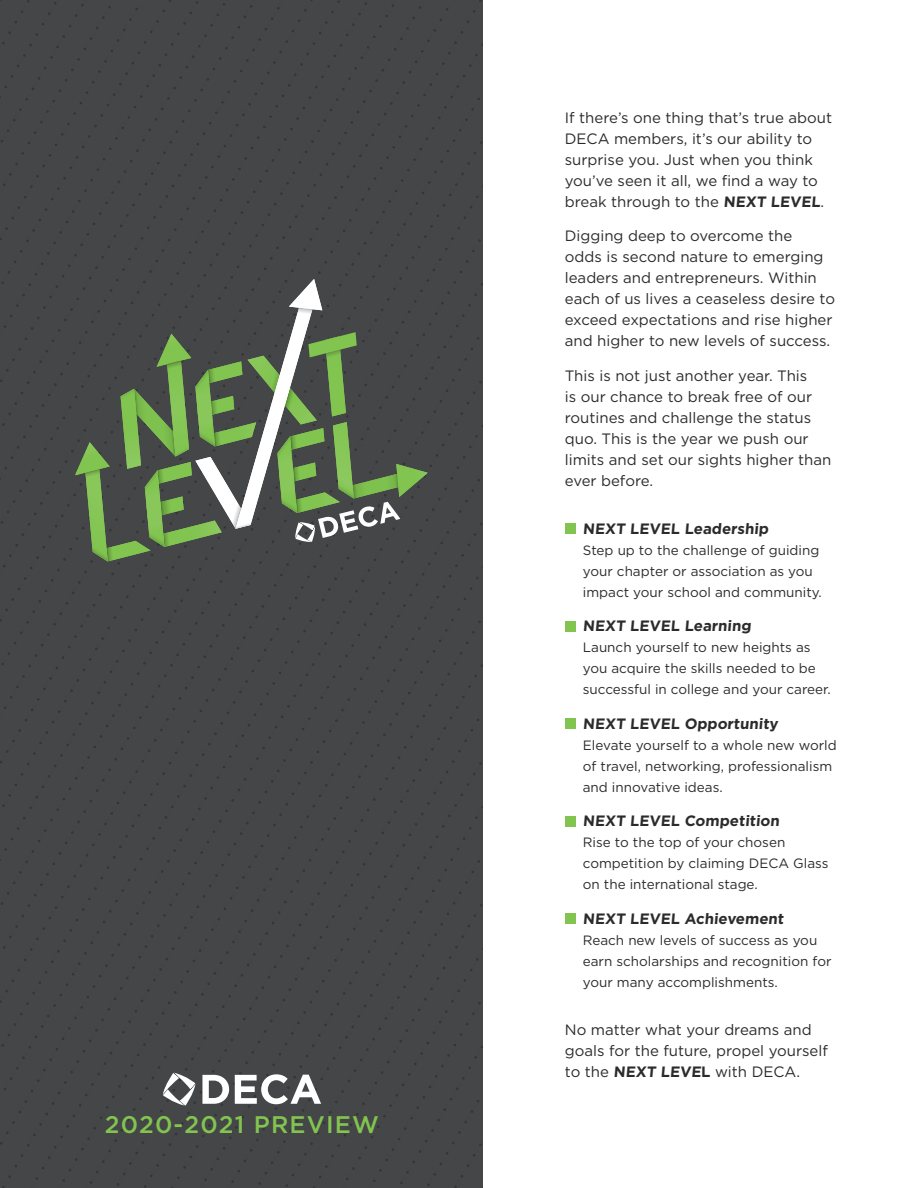
<style>
.page{position:relative;width:918px;height:1188px;background:#454647}
.page>*{position:absolute;margin:0;border:0;box-sizing:border-box;transform-origin:0 0}
.Exhibitor_Booth_No{font:500 24px "Gotham";letter-spacing:.05em;color:#82c450}
.Exhibitor_Booth_No-2{font:15px/21px "Gotham";color:#2b2b2d}
.Exhibitor_Booth_No-3{font:700 15px "Gotham";color:#2b2b2d}
.Exhibitor_Booth_No-4{font:13.5px/21px "Gotham";color:#2b2b2d}
.s1{font-weight:700}
</style>
<div class="page">
<div style="left:484px;top:0;width:434px;height:1188px;background:#fff"></div>
<div style="left:565px;top:524px;width:10px;height:10px;background:#82c450"></div>
<div style="left:565px;top:621px;width:10px;height:11px;background:#82c450"></div>
<div style="left:565px;top:719px;width:10px;height:10px;background:#82c450"></div>
<div style="left:565px;top:816px;width:10px;height:10px;background:#82c450"></div>
<div style="left:565px;top:914px;width:10px;height:10px;background:#82c450"></div>
<svg style="left:4px;top:1056px;width:317px;height:80px"></svg>
<img style="left:400px;top:464px;width:27px;height:33px">
<svg style="left:317px;top:328px;width:40px;height:87px"></svg>
<svg style="left:0;top:325px;width:214px;height:245px"></svg>
<img style="left:121px;top:389px;width:20px;height:80px">
<svg style="left:145px;top:304px;width:172px;height:243px"></svg>
<img style="left:236px;top:308px;width:76px;height:221px">
<svg style="left:266px;top:280px;width:56px;height:36px"></svg>
<img style="left:289px;top:279px;width:33px;height:31px">
<svg style="left:294px;top:415px;width:106px;height:130px"></svg>
<p class="Exhibitor_Booth_No" style="left:105px;top:1109px;width:276px">2020-2021 PREVIEW</p>
<p class="Exhibitor_Booth_No-2" style="left:565px;top:107px;width:269px">If there’s one thing that’s true about DECA members, it’s our ability to surprise you. Just when you think you’ve seen it all, we find a way to break through to the <span class="s1">NEXT LEVEL</span>.</p>
<p class="Exhibitor_Booth_No-2" style="left:565px;top:225px;width:272px">Digging deep to overcome the<br>odds is second nature to emerging leaders and entrepreneurs. Within each of us lives a ceaseless desire to exceed expectations and rise higher and higher to new levels of success.</p>
<p class="Exhibitor_Booth_No-2" style="left:565px;top:365px;width:268px">This is not just another year. This<br>is our chance to break free of our routines and challenge the status quo. This is the year we push our limits and set our sights higher than ever before.</p>
<p class="Exhibitor_Booth_No-3" style="left:583px;top:519px;width:189px">NEXT LEVEL Leadership</p>
<p class="Exhibitor_Booth_No-4" style="left:583px;top:539px;width:241px">Step up to the challenge of guiding your chapter or association as you impact your school and community.</p>
<p class="Exhibitor_Booth_No-3" style="left:583px;top:616px;width:172px">NEXT LEVEL Learning</p>
<p class="Exhibitor_Booth_No-4" style="left:583px;top:637px;width:249px">Launch yourself to new heights as you acquire the skills needed to be successful in college and your career.</p>
<p class="Exhibitor_Booth_No-3" style="left:583px;top:714px;width:199px">NEXT LEVEL Opportunity</p>
<p class="Exhibitor_Booth_No-4" style="left:583px;top:734px;width:255px">Elevate yourself to a whole new world of travel, networking, professionalism and innovative ideas.</p>
<p class="Exhibitor_Booth_No-3" style="left:583px;top:811px;width:200px">NEXT LEVEL Competition</p>
<p class="Exhibitor_Booth_No-4" style="left:583px;top:832px;width:247px">Rise to the top of your chosen competition by claiming DECA Glass on the international stage.</p>
<p class="Exhibitor_Booth_No-3" style="left:583px;top:909px;width:204px">NEXT LEVEL Achievement</p>
<p class="Exhibitor_Booth_No-4" style="left:583px;top:929px;width:250px">Reach new levels of success as you earn scholarships and recognition for your many accomplishments.</p>
<p class="Exhibitor_Booth_No-2" style="left:565px;top:1019px;width:265px">No matter what your dreams and goals for the future, propel yourself to the <span class="s1">NEXT LEVEL</span> with DECA.</p>
</div>
